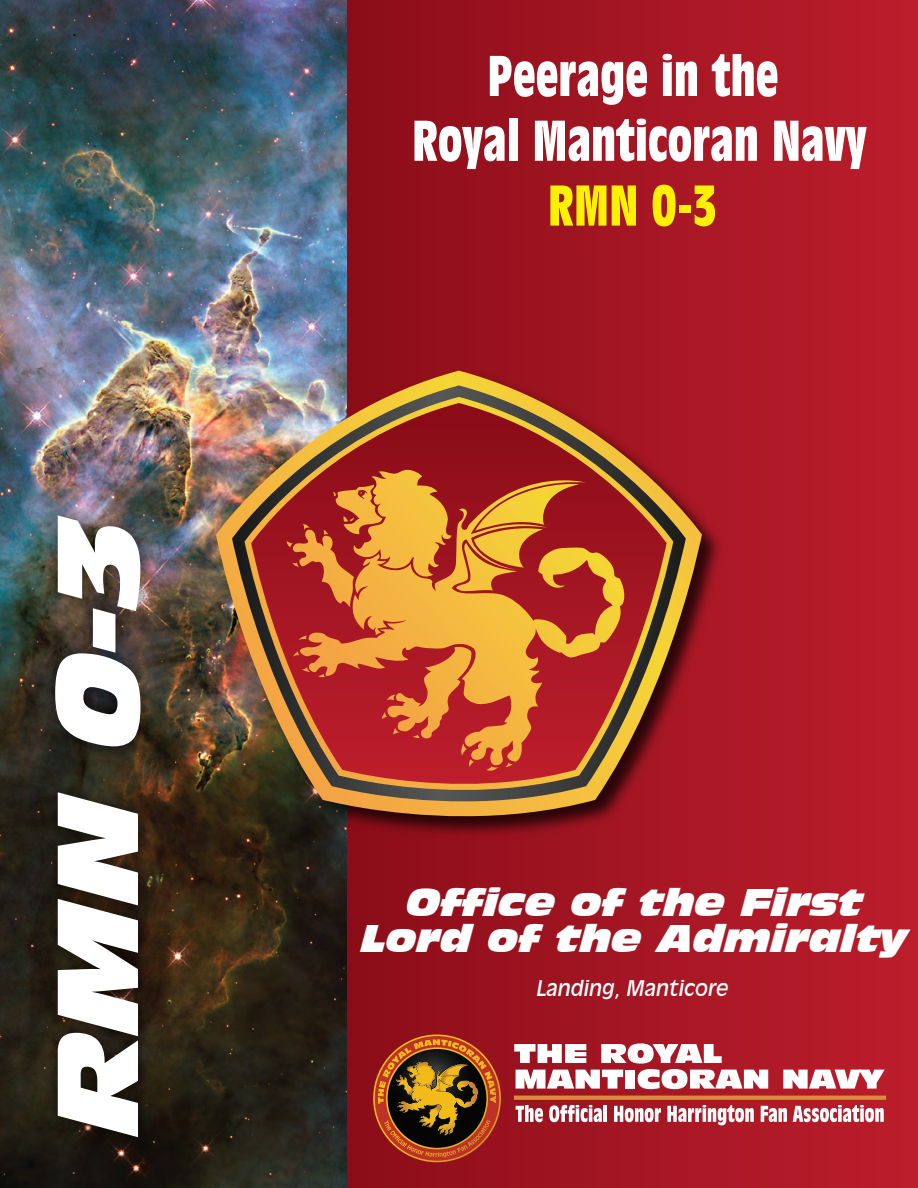
<style>
.page{position:relative;width:918px;height:1188px;background:#fff}
.page>*{position:absolute;margin:0;border:0;box-sizing:border-box;transform-origin:0 0}
.t1{font:italic 108px "Incised 901 BT Nord";color:#fff}
.t2{font:700 condensed 54px/64.8px "Incised 901 BT";color:#fff;text-align:center}
.t3{font:italic 36px/36px "Incised 901 BT Nord";color:#fff;text-align:center}
.t4{font:italic 21px "Incised 901 BT";color:#fff}
.s1{color:#fff101}
</style>
<div class="page">
<img style="left:0;top:0;width:348px;height:1188px">
<div style="left:348px;top:0;width:570px;height:1188px;background:linear-gradient(to right,#8b0d19,#bd1e2c)"></div>
<img style="left:0;top:131px;width:918px;height:954px">
<img style="left:216px;top:371px;width:486px;height:453px">
<img style="left:232px;top:385px;width:454px;height:424px">
<img style="left:245px;top:397px;width:428px;height:400px">
<svg style="left:251px;top:403px;width:416px;height:388px"></svg>
<svg style="left:300px;top:607px;width:228px;height:159px"></svg>
<svg style="left:506px;top:763px;width:6px;height:4px"></svg>
<svg style="left:486px;top:766px;width:12px;height:6px"></svg>
<svg style="left:382px;top:647px;width:92px;height:120px"></svg>
<svg style="left:318px;top:674px;width:7px;height:4px"></svg>
<svg style="left:302px;top:667px;width:8px;height:5px"></svg>
<svg style="left:299px;top:636px;width:8px;height:4px"></svg>
<svg style="left:293px;top:651px;width:7px;height:6px"></svg>
<svg style="left:287px;top:470px;width:292px;height:137px"></svg>
<img style="left:21px;top:483px;width:165px;height:677px">
<svg style="left:514px;top:1043px;width:254px;height:46px"></svg>
<svg style="left:783px;top:1070px;width:102px;height:19px"></svg>
<svg style="left:514px;top:1096px;width:372px;height:4px"></svg>
<svg style="left:373px;top:1035px;width:128px;height:127px"></svg>
<svg style="left:516px;top:1105px;width:27px;height:17px"></svg>
<svg style="left:549px;top:1105px;width:53px;height:17px"></svg>
<hr style="left:603px;top:1105px;width:4px;height:17px;background:#fff">
<svg style="left:614px;top:1106px;width:47px;height:16px"></svg>
<svg style="left:667px;top:1105px;width:87px;height:20px"></svg>
<svg style="left:761px;top:1106px;width:26px;height:16px"></svg>
<svg style="left:793px;top:1105px;width:91px;height:17px"></svg>
<p class="t1" style="left:34px;top:1134px;width:625px;rotate:-90deg">RMN 0-3</p>
<p class="t2" style="left:412px;top:44px;width:456px">Peerage in the<br>Royal Manticoran Navy<br><span class="s1">RMN 0-3</span></p>
<p class="t3" style="left:361px;top:885px;width:548px">Office of the First<br>Lord of the Admiralty</p>
<p class="t4" style="left:537px;top:976px;width:194px">Landing, Manticore</p>
</div>
